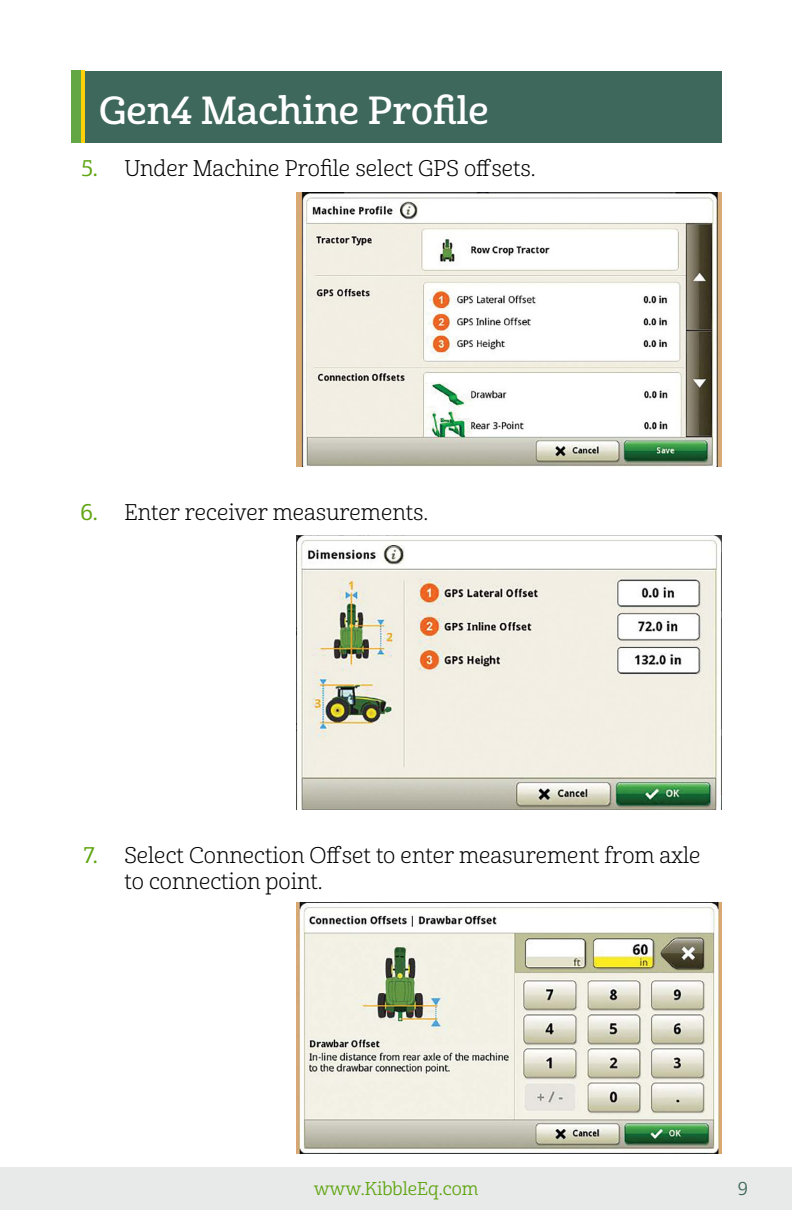
<style>
.page{position:relative;width:792px;height:1224px;background:#fff}
.page>*{position:absolute;margin:0;border:0;box-sizing:border-box;transform-origin:0 0}
.t1{font:38px "Cabrito Nor Dem";color:#fff}
.t2{font:22px/26.4px "Cabrito Nor Boo";color:#000}
.t3{font:22px "Cabrito Nor Med";color:#5fa511}
.t4{font:18px "Cabrito Nor Reg";color:#5fa511}
.t5{font:18px "Cabrito Nor Reg";color:#3f685c}
</style>
<div class="page">
<div style="left:0;top:1167px;width:792px;height:43px;background:#e8e9e9"></div>
<div style="left:71px;top:71px;width:650px;height:72px;background:#3f685c"></div>
<div style="left:71px;top:71px;width:10px;height:72px;background:#62a744"></div>
<hr style="left:81px;top:71px;width:4px;height:72px;background:#fed109">
<img style="left:296px;top:192px;width:425px;height:275px">
<img style="left:296px;top:535px;width:425px;height:275px">
<img style="left:296px;top:903px;width:425px;height:250px">
<h1 class="t1" style="left:99px;top:87px;width:391px">Gen4 Machine Profile</h1>
<p class="t2" style="left:124px;top:156px;width:413px">Under Machine Profile select GPS offsets.</p>
<p class="t3" style="left:81px;top:155px;width:18px">5.</p>
<p class="t3" style="left:81px;top:499px;width:19px">6.</p>
<p class="t2" style="left:124px;top:499px;width:306px">Enter receiver measurements.</p>
<p class="t3" style="left:84px;top:842px;width:16px">7.</p>
<p class="t2" style="left:124px;top:842px;width:578px">Select Connection Offset to enter measurement from axle to connection point.</p>
<p class="t4" style="left:314px;top:1178px;width:166px">www.KibbleEq.com</p>
<p class="t5" style="left:738px;top:1178px;width:12px">9</p>
</div>
